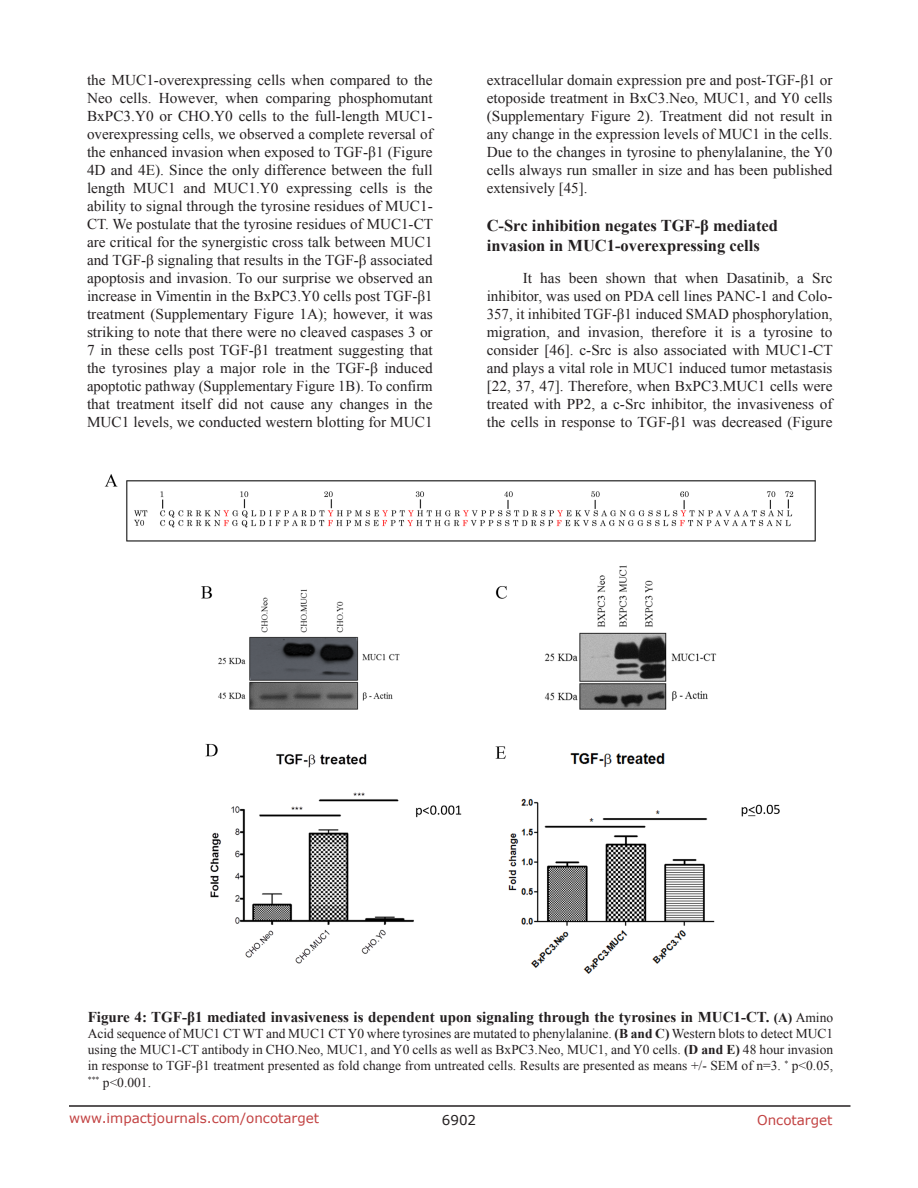
<style>
.page{position:relative;width:918px;height:1188px;background:#fff}
.page>*{position:absolute;margin:0;border:0;box-sizing:border-box;transform-origin:0 0}
.SubHeading{font:700 16.5px/19.8px "Times New Roman";color:#231f20}
.BodyText{font:15px/18px "Times New Roman";color:#231f20;text-align:justify}
.figuretext{font:700 15px "Times New Roman";color:#231f20}
.figuretext-2{font:13.5px/16.2px "Times New Roman";color:#231f20;text-align:justify}
.t1{font:13.5px "Verdana";color:#c24141}
.t2{font:13.5px "Verdana";color:#231f20}
.s1{font-size:13.5px}
.s2{font-weight:400;font-size:13.5px}
.s3{font-weight:700}
</style>
<div class="page">
<hr style="left:69px;top:1105px;width:781px;height:2px;background:#231f20">
<img style="left:104px;top:474px;width:712px;height:500px">
<p class="BodyText" style="left:87px;top:71px;width:348px">the MUC1-overexpressing cells when compared to the Neo cells. However, when comparing phosphomutant BxPC3.Y0 or CHO.Y0 cells to the full-length MUC1- overexpressing cells, we observed a complete reversal of the enhanced invasion when exposed to TGF-β1 (Figure 4D and 4E). Since the only difference between the full length MUC1 and MUC1.Y0 expressing cells is the ability to signal through the tyrosine residues of MUC1- CT. We postulate that the tyrosine residues of MUC1-CT are critical for the synergistic cross talk between MUC1 and TGF-β signaling that results in the TGF-β associated apoptosis and invasion. To our surprise we observed an increase in Vimentin in the BxPC3.Y0 cells post TGF-β1 treatment (Supplementary Figure 1A); however, it was striking to note that there were no cleaved caspases 3 or 7 in these cells post TGF-β1 treatment suggesting that the tyrosines play a major role in the TGF-β induced apoptotic pathway (Supplementary Figure 1B). To confirm that treatment itself did not cause any changes in the MUC1 levels, we conducted western blotting for MUC1</p>
<p class="BodyText" style="left:487px;top:71px;width:347px">extracellular domain expression pre and post-TGF-β1 or etoposide treatment in BxC3.Neo, MUC1, and Y0 cells (Supplementary Figure 2). Treatment did not result in any change in the expression levels of MUC1 in the cells.<br>Due to the changes in tyrosine to phenylalanine, the Y0 cells always run smaller in size and has been published extensively [45].</p>
<p class="SubHeading" style="left:487px;top:215px;width:293px">C-Src inhibition negates TGF-β mediated invasion in MUC1-overexpressing cells</p>
<p class="BodyText" style="left:487px;top:268px;width:348px;text-indent:36px">It has been shown that when Dasatinib, a Src inhibitor, was used on PDA cell lines PANC-1 and Colo-357, it inhibited TGF-β1 induced SMAD phosphorylation, migration, and invasion, therefore it is a tyrosine to consider [46]. c-Src is also associated with MUC1-CT and plays a vital role in MUC1 induced tumor metastasis [22, 37, 47]. Therefore, when BxPC3.MUC1 cells were treated with PP2, a c-Src inhibitor, the invasiveness of the cells in response to TGF-β1 was decreased (Figure</p>
<p class="figuretext" style="left:88px;top:1006px;width:747px">Figure 4: TGF-β1 mediated invasiveness is dependent upon signaling through the tyrosines in MUC1-CT. <span class="s1">(A)</span> <span class="s2">Amino</span></p>
<p class="figuretext-2" style="left:88px;top:1025px;width:747px">Acid sequence of MUC1 CT WT and MUC1 CT Y0 where tyrosines are mutated to phenylalanine. <span class="s3">(B and C)</span> Western blots to detect MUC1 using the MUC1-CT antibody in CHO.Neo, MUC1, and Y0 cells as well as BxPC3.Neo, MUC1, and Y0 cells. <span class="s3">(D and E)</span> 48 hour invasion in response to TGF-β1 treatment presented as fold change from untreated cells. Results are presented as means +/- SEM of n=3. <sup>*</sup> p&lt;0.05, <sup>***</sup> p&lt;0.001.</p>
<p class="t1" style="left:69px;top:1109px;width:252px">www.impactjournals.com/oncotarget</p>
<p class="t2" style="left:442px;top:1111px;width:36px">6902</p>
<p class="t1" style="left:757px;top:1111px;width:77px">Oncotarget</p>
</div>
